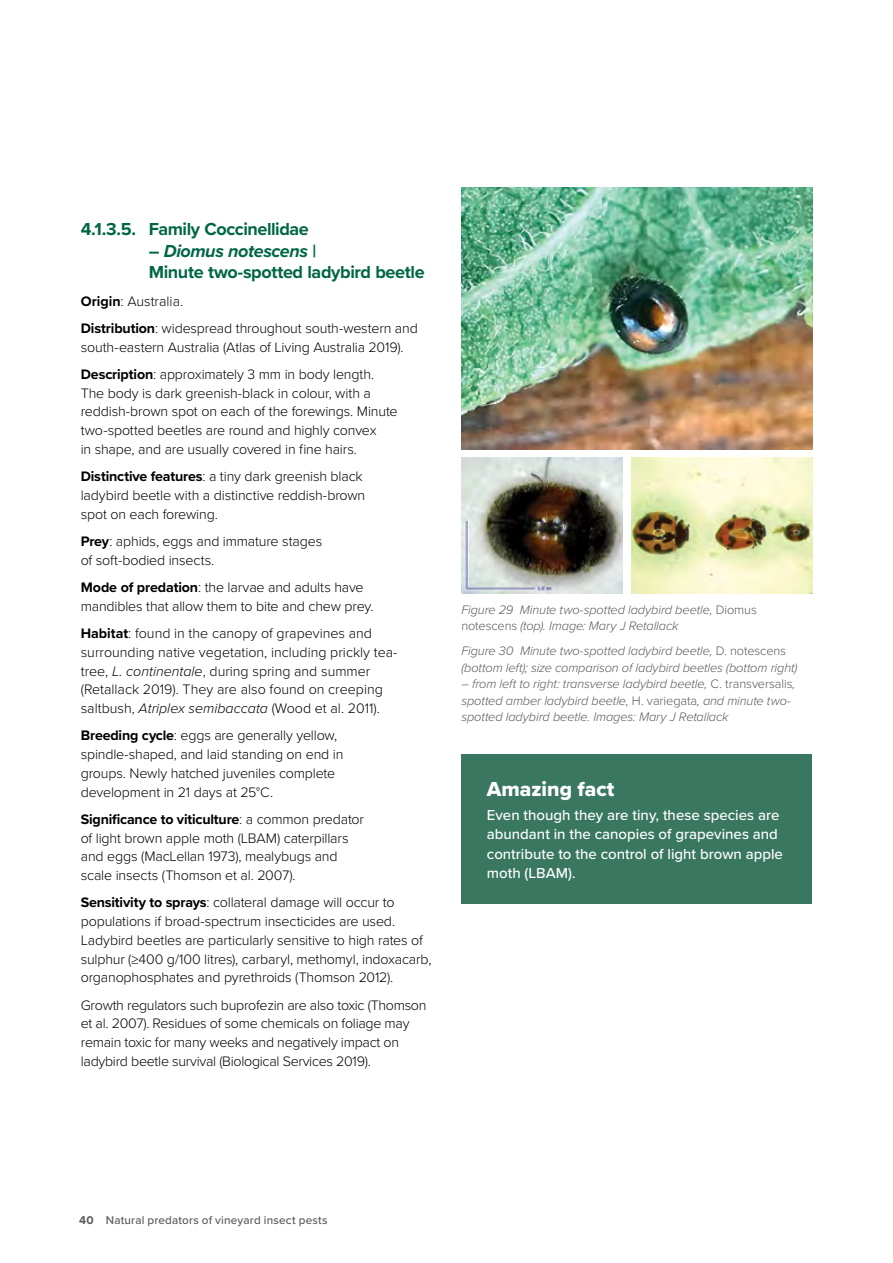
<style>
.page{position:relative;width:893px;height:1263px;background:#fff}
.page>*{position:absolute;margin:0;border:0;box-sizing:border-box;transform-origin:0 0}
.t1{font:21px "Proxima Nova Extrabld";color:#fff}
.t2{font:700 18px/21.8px "Proxima Nova";letter-spacing:-.025em;color:#006646}
.t3{font:500 15px/19.5px "Proxima Nova";color:#fff}
.t4{font:300 14.25px/18.8px "Proxima Nova";letter-spacing:-.015em;color:#000}
.t5{font:italic 300 12.75px/16.5px "Proxima Nova";letter-spacing:-.01em;color:#58595b}
.t6{font:500 11.7px "Proxima Nova";letter-spacing:.015em;color:#58595b}
.s1{font-style:italic}
.s2{font-weight:700}
.s3{font-style:normal}
</style>
<div class="page">
<div style="left:461px;top:754px;width:351px;height:150px;background:#3a7761"></div>
<img style="left:461px;top:187px;width:351px;height:263px">
<img style="left:461px;top:457px;width:161px;height:136px">
<img style="left:631px;top:457px;width:181px;height:136px">
<p class="t2" style="left:81px;top:218px;width:230px">4.1.3.5. Family Coccinellidae</p>
<p class="t2" style="left:149px;top:239px;width:277px">– <span class="s1">Diomus notescens</span> |<br>Minute two-spotted ladybird beetle</p>
<p class="t4" style="left:81px;top:286px;width:339px;line-height:27.3px"><span class="s2">Origin</span>: Australia.<br><span class="s2">Distribution</span>: widespread throughout south-western and</p>
<p class="t4" style="left:81px;top:332px;width:324px;line-height:27.3px">south-eastern Australia (Atlas of Living Australia 2019).<br><span class="s2">Description</span>: approximately 3 mm in body length.</p>
<p class="t4" style="left:81px;top:383px;width:318px">The body is dark greenish-black in colour, with a reddish-brown spot on each of the forewings. Minute two-spotted beetles are round and highly convex<br>in shape, and are usually covered in fine hairs.</p>
<p class="t4" style="left:81px;top:466px;width:286px"><span class="s2">Distinctive features</span>: a tiny dark greenish black ladybird beetle with a distinctive reddish-brown spot on each forewing.</p>
<p class="t4" style="left:81px;top:531px;width:243px"><span class="s2">Prey</span>: aphids, eggs and immature stages of soft-bodied insects.</p>
<p class="t4" style="left:81px;top:577px;width:294px"><span class="s2">Mode of predation</span>: the larvae and adults have mandibles that allow them to bite and chew prey.</p>
<p class="t4" style="left:81px;top:623px;width:318px"><span class="s2">Habitat</span>: found in the canopy of grapevines and surrounding native vegetation, including prickly tea&shy;tree, <span class="s1">L. continentale</span>, during spring and summer (Retallack 2019). They are also found on creeping saltbush, <span class="s1">Atriplex semibaccata</span> (Wood et al. 2011).</p>
<p class="t4" style="left:81px;top:725px;width:264px"><span class="s2">Breeding cycle</span>: eggs are generally yellow, spindle-shaped, and laid standing on end in groups. Newly hatched juveniles complete development in 21 days at 25°C.</p>
<p class="t4" style="left:81px;top:809px;width:285px"><span class="s2">Significance to viticulture</span>: a common predator of light brown apple moth (LBAM) caterpillars and eggs (MacLellan 1973), mealybugs and scale insects (Thomson et al. 2007).</p>
<p class="t4" style="left:81px;top:892px;width:352px"><span class="s2">Sensitivity to sprays</span>: collateral damage will occur to populations if broad-spectrum insecticides are used.<br>Ladybird beetles are particularly sensitive to high rates of sulphur (≥400 g/100 litres), carbaryl, methomyl, indoxacarb, organophosphates and pyrethroids (Thomson 2012).</p>
<p class="t4" style="left:81px;top:995px;width:347px">Growth regulators such buprofezin are also toxic (Thomson et al. 2007). Residues of some chemicals on foliage may remain toxic for many weeks and negatively impact on ladybird beetle survival (Biological Services 2019).</p>
<p class="t5" style="left:461px;top:601px;width:297px">Figure 29 Minute two-spotted ladybird beetle, <span class="s3">Diomus notescens</span> (top). Image: Mary J Retallack</p>
<p class="t5" style="left:461px;top:642px;width:338px">Figure 30 Minute two-spotted ladybird beetle, <span class="s3">D. notescens </span>(bottom left); size comparison of ladybird beetles (bottom right)</p>
<p class="t5" style="left:461px;top:675px;width:335px">– from left to right: transverse ladybird beetle, <span class="s3">C. transversalis</span>, spotted amber ladybird beetle, <span class="s3">H. variegata</span>, and minute two&shy;spotted ladybird beetle. Images: Mary J Retallack</p>
<h1 class="t1" style="left:487px;top:773px;width:129px">Amazing fact</h1>
<p class="t3" style="left:487px;top:804px;width:298px">Even though they are tiny, these species are abundant in the canopies of grapevines and contribute to the control of light brown apple moth (LBAM).</p>
<p class="t6" style="left:79px;top:1211px;width:250px"><span class="s2">40</span> Natural predators of vineyard insect pests</p>
</div>
